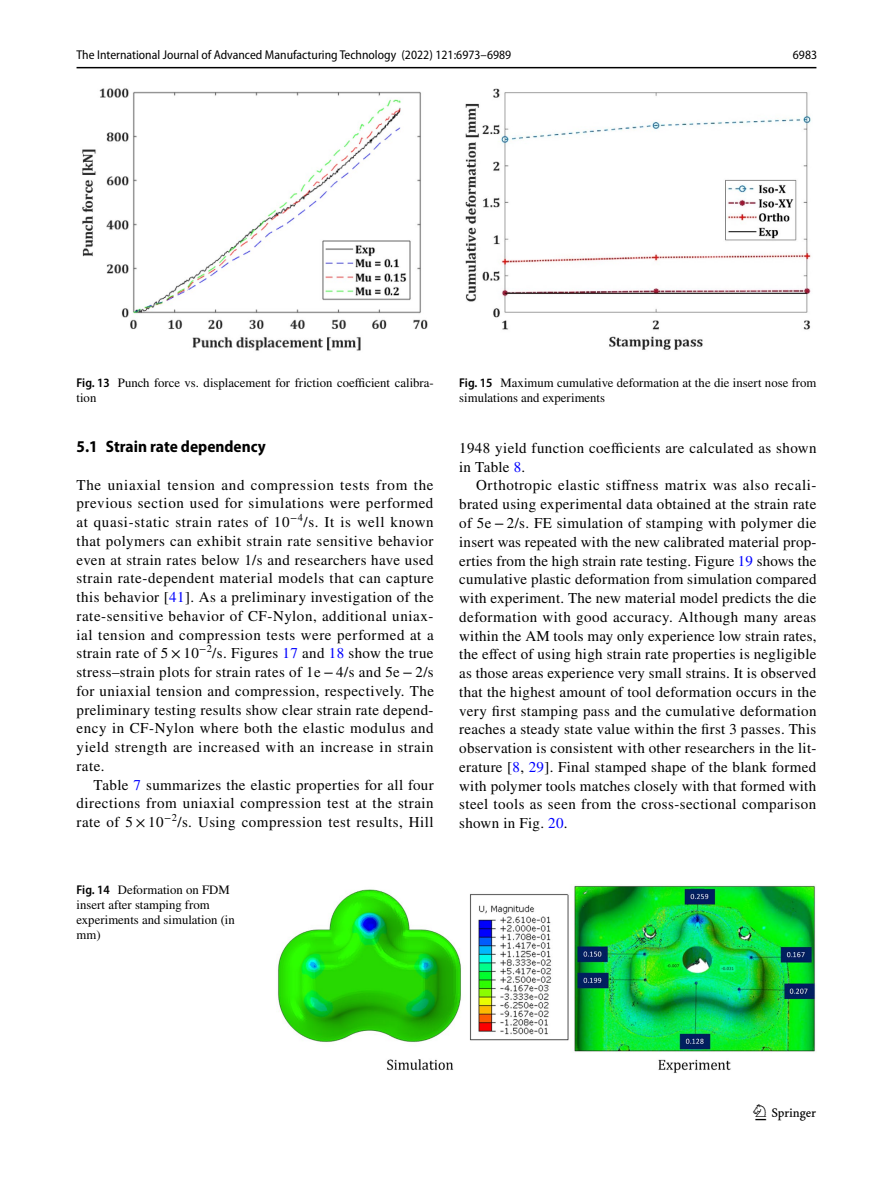
<style>
.page{position:relative;width:893px;height:1187px;background:#fff}
.page>*{position:absolute;margin:0;border:0;box-sizing:border-box;transform-origin:0 0}
.t1{font:22.5px "Springnew Regular 3";color:#000}
.t2{font:700 semi-condensed 16.5px "Myriad Pro";color:#000}
.t3{font:15px/18.8px "STIX";letter-spacing:.03em;color:#000;text-align:justify}
.t4{font:12.75px/15px "STIX";color:#000}
.t5{font:semi-condensed 12.75px "Myriad Pro";color:#000}
.t6{font:semi-condensed 12.75px "Xmkwwy Myriad Pro";color:#000}
.s1{font-family:"Xmkwwy Myriad Pro"}
.s2{font-family:"Myriad Pro";font-weight:600;font-stretch:semi-condensed}
.s3{color:#00f}
</style>
<div class="page">
<hr style="left:77px;top:67px;width:739px;height:1px;background:#000">
<img style="left:82px;top:88px;width:346px;height:263px">
<img style="left:278px;top:884px;width:538px;height:189px">
<img style="left:465px;top:88px;width:346px;height:262px">
<p class="t5" style="left:77px;top:48px;width:436px">The International Journal of Advanced Manufacturing Technology <span class="s1">(2022) 121:6973–6989</span></p>
<p class="t6" style="left:793px;top:50px;width:26px">6983</p>
<p class="t4" style="left:77px;top:376px;width:359px"><span class="s2">Fig. 13</span> Punch force vs. displacement for friction coefficient calibra&shy;tion</p>
<p class="t2" style="left:77px;top:437px;width:191px">5.1 Strain rate dependency</p>
<p class="t3" style="left:77px;top:476px;width:359px">The uniaxial tension and compression tests from the previous section used for simulations were performed at quasi-static strain rates of 10<sup>−4</sup>/s. It is well known that polymers can exhibit strain rate sensitive behavior even at strain rates below 1/s and researchers have used strain rate-dependent material models that can capture this behavior [<span class="s3">41</span>]. As a preliminary investigation of the rate-sensitive behavior of CF-Nylon, additional uniax&shy;ial tension and compression tests were performed at a strain rate of 5 × -10<sup>−2</sup>/s. Figures <span class="s3">17</span> and <span class="s3">18</span> show the true stress–strain plots for strain rates of 1e− 4/s and 5e − 2/s for uniaxial tension and compression, respectively. The preliminary testing results show clear strain rate depend&shy;ency in CF-Nylon where both the elastic modulus and yield strength are increased with an increase in strain rate.</p>
<p class="t3" style="left:77px;top:776px;width:359px;text-indent:17px">Table <span class="s3">7</span> summarizes the elastic properties for all four directions from uniaxial compression test at the strain rate of 5 × -10<sup>−2</sup>/s. Using compression test results, Hill</p>
<p class="t4" style="left:77px;top:883px;width:160px"><span class="s2">Fig. 14</span> Deformation on FDM insert after stamping from experiments and simulation (in mm)</p>
<p class="t4" style="left:459px;top:376px;width:359px"><span class="s2">Fig. 15</span> Maximum cumulative deformation at the die insert nose from simulations and experiments</p>
<p class="t3" style="left:459px;top:439px;width:359px">1948 yield function coefficients are calculated as shown in Table <span class="s3">8</span>.</p>
<p class="t3" style="left:459px;top:477px;width:359px;text-indent:17px">Orthotropic elastic stiffness matrix was also recali&shy;brated using experimental data obtained at the strain rate of 5e− 2/s. FE simulation of stamping with polymer die insert was repeated with the new calibrated material prop&shy;erties from the high strain rate testing. Figure <span class="s3">19</span> shows the cumulative plastic deformation from simulation compared with experiment. The new material model predicts the die deformation with good accuracy. Although many areas within the AM tools may only experience low strain rates, the effect of using high strain rate properties is negligible as those areas experience very small strains. It is observed that the highest amount of tool deformation occurs in the very first stamping pass and the cumulative deformation reaches a steady state value within the first 3 passes. This observation is consistent with other researchers in the lit&shy;erature [<span class="s3">8</span>, <span class="s3">29</span>]. Final stamped shape of the blank formed with polymer tools matches closely with that formed with steel tools as seen from the cross-sectional comparison shown in Fig. <span class="s3">20</span>.</p>
<h1 class="t1" style="left:755px;top:1104px;width:62px">1 3</h1>
</div>
